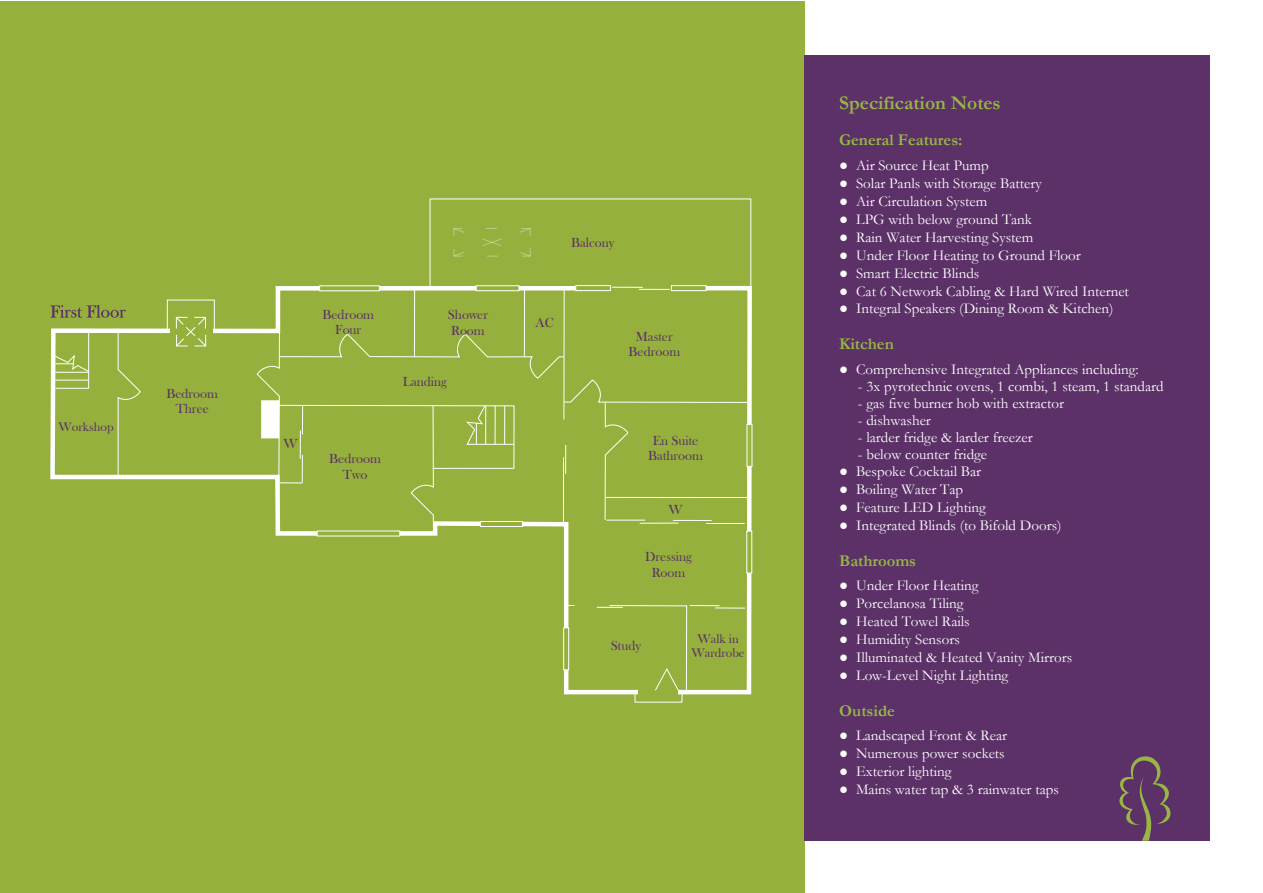
<style>
.page{position:relative;width:1263px;height:893px;background:#fff}
.page>*{position:absolute;margin:0;border:0;box-sizing:border-box;transform-origin:0 0}
.t1{font:700 19.5px "Garamond";color:#98b645}
.t2{font:700 16.5px "Garamond";color:#98b645}
.t3{font:15px "Garamond";color:#fefefe}
.t4{font:13.5px/15.5px "Bask Old Face";color:#5b3167;text-align:center}
.t5{font:12.75px/14.5px "Bask Old Face";color:#5b3167;text-align:center}
.s1{font-family:"Times New Roman"}
</style>
<div class="page">
<div style="left:0;top:1px;width:805px;height:892px;background:#95b03c"></div>
<div style="left:804px;top:55px;width:406px;height:786px;background:#5b3167"></div>
<svg style="left:1119px;top:756px;width:52px;height:85px"></svg>
<svg style="left:50px;top:284px;width:703px;height:413px"></svg>
<div style="left:638px;top:689px;width:40px;height:6px;background:#95b03c"></div>
<svg style="left:563px;top:627px;width:6px;height:43px"></svg>
<svg style="left:746px;top:531px;width:6px;height:42px"></svg>
<svg style="left:751px;top:424px;width:1px;height:43px"></svg>
<svg style="left:480px;top:522px;width:43px;height:5px"></svg>
<svg style="left:317px;top:531px;width:83px;height:5px"></svg>
<hr style="left:563px;top:457px;width:1px;height:68px;background:#fff">
<svg style="left:117px;top:331px;width:24px;height:145px"></svg>
<svg style="left:166px;top:299px;width:49px;height:48px"></svg>
<hr style="left:715px;top:608px;width:30px;height:1px;background:#fff">
<hr style="left:706px;top:523px;width:39px;height:1px;background:#fff">
<hr style="left:640px;top:523px;width:38px;height:1px;background:#fff">
<hr style="left:55px;top:372px;width:34px;height:1px;background:#fff">
<hr style="left:88px;top:333px;width:1px;height:56px;background:#fff">
<hr style="left:55px;top:380px;width:34px;height:1px;background:#fff">
<hr style="left:55px;top:388px;width:34px;height:1px;background:#fff">
<svg style="left:54px;top:354px;width:36px;height:18px"></svg>
<svg style="left:597px;top:605px;width:122px;height:87px"></svg>
<svg style="left:256px;top:198px;width:495px;height:324px"></svg>
<svg style="left:50px;top:305px;width:76px;height:13px"></svg>
<p class="t5" style="left:59px;top:421px;width:57px">Workshop</p>
<p class="t4" style="left:166px;top:387px;width:53px">Bedroom<br>Three</p>
<p class="t4" style="left:283px;top:437px;width:16px">W</p>
<p class="t4" style="left:571px;top:235px;width:45px">Balcony</p>
<p class="t4" style="left:322px;top:307px;width:53px">Bedroom<br>Four</p>
<p class="t4" style="left:448px;top:308px;width:42px;text-align:left">Shower<br>Room</p>
<p class="t4" style="left:535px;top:316px;width:20px">AC</p>
<p class="t4" style="left:403px;top:375px;width:45px">Landing</p>
<p class="t4" style="left:329px;top:452px;width:53px">Bedroom<br>Two</p>
<p class="t4" style="left:628px;top:329px;width:53px">Master<br>Bedroom</p>
<p class="t4" style="left:648px;top:434px;width:56px">En Suite<br>Bathroom</p>
<p class="t4" style="left:668px;top:503px;width:16px">W</p>
<p class="t4" style="left:645px;top:550px;width:48px">Dressing<br>Room</p>
<p class="t4" style="left:611px;top:639px;width:32px">Study</p>
<p class="t5" style="left:691px;top:632px;width:55px">Walk in<br>Wardrobe</p>
<h1 class="t1" style="left:839px;top:96px;width:163px">Specification Notes</h1>
<p class="t2" style="left:839px;top:134px;width:125px">General Features:</p>
<p class="t3" style="left:839px;top:160px;width:151px"><span class="s1">●</span> Air Source Heat Pump</p>
<p class="t3" style="left:839px;top:178px;width:204px"><span class="s1">●</span> Solar Panls with Storage Battery</p>
<p class="t3" style="left:839px;top:196px;width:150px"><span class="s1">●</span> Air Circulation System</p>
<p class="t3" style="left:839px;top:214px;width:194px"><span class="s1">●</span> LPG with below ground Tank</p>
<p class="t3" style="left:839px;top:232px;width:196px"><span class="s1">●</span> Rain Water Harvesting System</p>
<p class="t3" style="left:839px;top:250px;width:243px"><span class="s1">●</span> Under Floor Heating to Ground Floor</p>
<p class="t3" style="left:839px;top:268px;width:142px"><span class="s1">●</span> Smart Electric Blinds</p>
<p class="t3" style="left:839px;top:286px;width:291px"><span class="s1">●</span> Cat 6 Network Cabling &amp; Hard Wired Internet</p>
<p class="t3" style="left:839px;top:304px;width:276px"><span class="s1">●</span> Integral Speakers (Dining Room &amp; Kitchen)</p>
<p class="t2" style="left:839px;top:338px;width:56px">Kitchen</p>
<p class="t3" style="left:839px;top:364px;width:301px"><span class="s1">●</span> Comprehensive Integrated Appliances including:</p>
<p class="t3" style="left:858px;top:381px;width:307px">- 3x pyrotechnic ovens, 1 combi, 1 steam, 1 standard</p>
<p class="t3" style="left:858px;top:398px;width:208px">- gas five burner hob with extractor</p>
<p class="t3" style="left:858px;top:415px;width:74px">- dishwasher</p>
<p class="t3" style="left:858px;top:432px;width:176px">- larder fridge &amp; larder freezer</p>
<p class="t3" style="left:858px;top:449px;width:131px">- below counter fridge</p>
<p class="t3" style="left:839px;top:466px;width:143px"><span class="s1">●</span> Bespoke Cocktail Bar</p>
<p class="t3" style="left:839px;top:484px;width:125px"><span class="s1">●</span> Boiling Water Tap</p>
<p class="t3" style="left:839px;top:502px;width:148px"><span class="s1">●</span> Feature LED Lighting</p>
<p class="t3" style="left:839px;top:520px;width:224px"><span class="s1">●</span> Integrated Blinds (to Bifold Doors)</p>
<p class="t2" style="left:839px;top:555px;width:78px">Bathrooms</p>
<p class="t3" style="left:839px;top:580px;width:141px"><span class="s1">●</span> Under Floor Heating</p>
<p class="t3" style="left:839px;top:598px;width:126px"><span class="s1">●</span> Porcelanosa Tiling</p>
<p class="t3" style="left:839px;top:616px;width:132px"><span class="s1">●</span> Heated Towel Rails</p>
<p class="t3" style="left:839px;top:634px;width:122px"><span class="s1">●</span> Humidity Sensors</p>
<p class="t3" style="left:839px;top:652px;width:235px"><span class="s1">●</span> Illuminated &amp; Heated Vanity Mirrors</p>
<p class="t3" style="left:839px;top:670px;width:171px"><span class="s1">●</span> Low-Level Night Lighting</p>
<p class="t2" style="left:839px;top:705px;width:57px">Outside</p>
<p class="t3" style="left:839px;top:730px;width:169px"><span class="s1">●</span> Landscaped Front &amp; Rear</p>
<p class="t3" style="left:839px;top:748px;width:167px"><span class="s1">●</span> Numerous power sockets</p>
<p class="t3" style="left:839px;top:766px;width:114px"><span class="s1">●</span> Exterior lighting</p>
<p class="t3" style="left:839px;top:784px;width:221px"><span class="s1">●</span> Mains water tap &amp; 3 rainwater taps</p>
</div>
